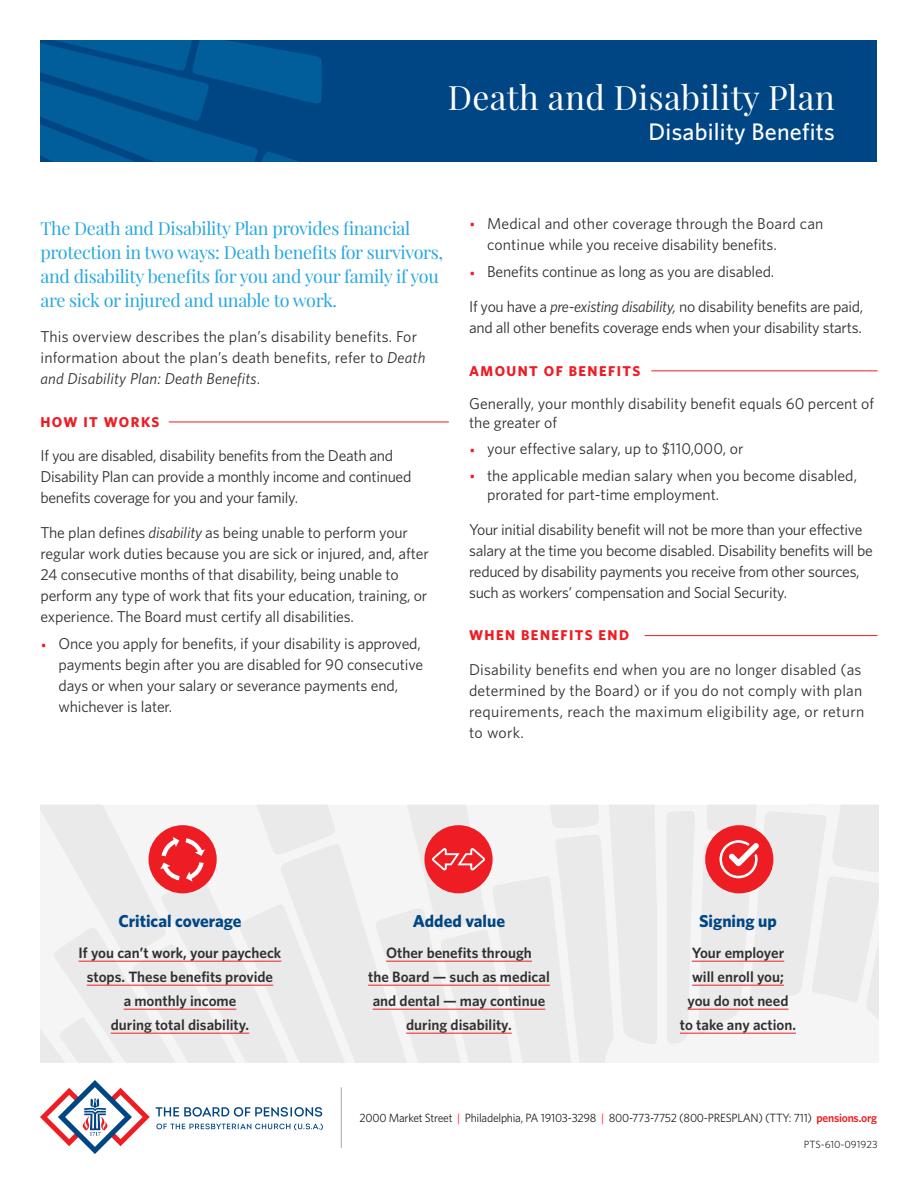
<style>
.page{position:relative;width:918px;height:1188px;background:#fff}
.page>*{position:absolute;margin:0;border:0;box-sizing:border-box;transform-origin:0 0}
.Masthead_Type{font:33.6px "Playfair Display";letter-spacing:.01em;color:#fff}
.Masthead_Type-2{font:500 24px "Whitney";letter-spacing:.01em;color:#fff}
.Headline_Lite_Blue{font:18px/24px "Playfair Display";letter-spacing:-.02em;color:#27a8e0}
.t1{font:700 17.25px "Whitney";color:#004684}
.Body{font:15.75px/21px "Whitney";letter-spacing:-.01em;color:#312f30}
.Body-2{font:15.75px/21px "Whitney";letter-spacing:.01em;color:#312f30}
.t2{font:600 15px/24px "Whitney";color:#312f30;text-align:center}
.Subhead_Red{font:700 14.25px "Whitney";letter-spacing:.1em;color:#ee1d23}
.t3{font:12px "Whitney";letter-spacing:-.02em;color:#231f20}
.Body-3{font:10.5px "Whitney";color:#312f30}
.s1{font-style:italic}
.s2{font-weight:300;color:#ee1d23}
.s3{color:#ee1d23}
.s4{font-weight:600;color:#ee1d23}
</style>
<div class="page">
<svg style="left:156px;top:1107px;width:166px;height:10px"></svg>
<svg style="left:156px;top:1124px;width:167px;height:6px"></svg>
<svg style="left:40px;top:1080px;width:110px;height:74px"></svg>
<hr style="left:341px;top:1087px;width:1px;height:61px;background:#a8a9ad">
<div style="left:40px;top:40px;width:838px;height:122px;background:#004684"></div>
<svg style="left:40px;top:40px;width:282px;height:122px"></svg>
<hr style="left:169px;top:422px;width:280px;height:1px;background:#ee1d23">
<hr style="left:651px;top:371px;width:227px;height:1px;background:#ee1d23">
<hr style="left:645px;top:635px;width:233px;height:1px;background:#ee1d23">
<div style="left:40px;top:805px;width:839px;height:258px;background:#f5f5f6"></div>
<svg style="left:40px;top:805px;width:617px;height:258px"></svg>
<svg style="left:667px;top:805px;width:212px;height:238px"></svg>
<p class="Masthead_Type" style="left:448px;top:77px;width:388px">Death and Disability Plan</p>
<p class="Masthead_Type-2" style="left:649px;top:116px;width:188px">Disability Benefits</p>
<p class="Headline_Lite_Blue" style="left:40px;top:217px;width:404px">The Death and Disability Plan provides financial protection in two ways: Death benefits for survivors, and disability benefits for you and your family if you are sick or injured and unable to work.</p>
<p class="Body-2" style="left:40px;top:326px;width:386px">This overview describes the plan’s disability benefits. For information about the plan’s death benefits, refer to <span class="s1">Death and Disability Plan: Death Benefits</span>.</p>
<p class="Subhead_Red" style="left:40px;top:412px;width:120px">HOW IT WORKS</p>
<p class="Body" style="left:40px;top:445px;width:372px">If you are disabled, disability benefits from the Death and<br>Disability Plan can provide a monthly income and continued benefits coverage for you and your family.</p>
<p class="Body" style="left:40px;top:521px;width:390px">The plan defines <span class="s1">disability</span> as being unable to perform your regular work duties because you are sick or injured, and, after 24 consecutive months of that disability, being unable to perform any type of work that fits your education, training, or experience. The Board must certify all disabilities.</p>
<p class="Body" style="left:58px;top:633px;width:366px;text-indent:-18px"><span class="s2">•</span> Once you apply for benefits, if your disability is approved, payments begin after you are disabled for 90 consecutive days or when your salary or severance payments end, whichever is later.</p>
<p class="Body" style="left:487px;top:212px;width:338px;text-indent:-18px"><span class="s2">•</span> Medical and other coverage through the Board can continue while you receive disability benefits.</p>
<p class="Body" style="left:469px;top:261px;width:307px"><span class="s2">•</span> Benefits continue as long as you are disabled.</p>
<p class="Body" style="left:469px;top:295px;width:396px">If you have a <span class="s1">pre-existing disability,</span> no disability benefits are paid, and all other benefits coverage ends when your disability starts.</p>
<p class="Subhead_Red" style="left:469px;top:361px;width:173px">AMOUNT OF BENEFITS</p>
<p class="Body" style="left:469px;top:393px;width:406px;line-height:19.5px">Generally, your monthly disability benefit equals 60 percent of the greater of</p>
<p class="Body" style="left:469px;top:438px;width:276px"><span class="s2">•</span> your effective salary, up to $110,000, or</p>
<p class="Body" style="left:487px;top:465px;width:372px;line-height:19.5px;text-indent:-18px"><span class="s2">•</span> the applicable median salary when you become disabled, prorated for part-time employment.</p>
<p class="Body" style="left:469px;top:518px;width:405px">Your initial disability benefit will not be more than your effective salary at the time you become disabled. Disability benefits will be reduced by disability payments you receive from other sources, such as workers’ compensation and Social Security.</p>
<p class="Subhead_Red" style="left:469px;top:626px;width:162px">WHEN BENEFITS END</p>
<p class="Body-2" style="left:469px;top:658px;width:397px">Disability benefits end when you are no longer disabled (as determined by the Board) or if you do not comply with plan requirements, reach the maximum eligibility age, or return to work.</p>
<p class="t1" style="left:118px;top:910px;width:125px">Critical coverage</p>
<p class="t2" style="left:79px;top:941px;width:204px">If you can’t work, your paycheck stops. These benefits provide<br>a monthly income<br>during total disability.</p>
<p class="t1" style="left:413px;top:910px;width:94px">Added value</p>
<p class="t2" style="left:368px;top:941px;width:183px">Other benefits through<br>the Board — such as medical and dental — may continue during disability.</p>
<p class="t1" style="left:699px;top:910px;width:79px">Signing up</p>
<p class="t2" style="left:680px;top:941px;width:118px">Your employer will enroll you; you do not need to take any action.</p>
<p class="t3" style="left:360px;top:1110px;width:519px">2000 Market Street <span class="s3">|</span> Philadelphia, PA 19103-3298 <span class="s3">|</span> 800-773-7752 (800-PRESPLAN) (TTY: 711) <span class="s4">pensions.org</span></p>
<p class="Body-3" style="left:804px;top:1137px;width:75px">PTS-610-091923</p>
</div>
